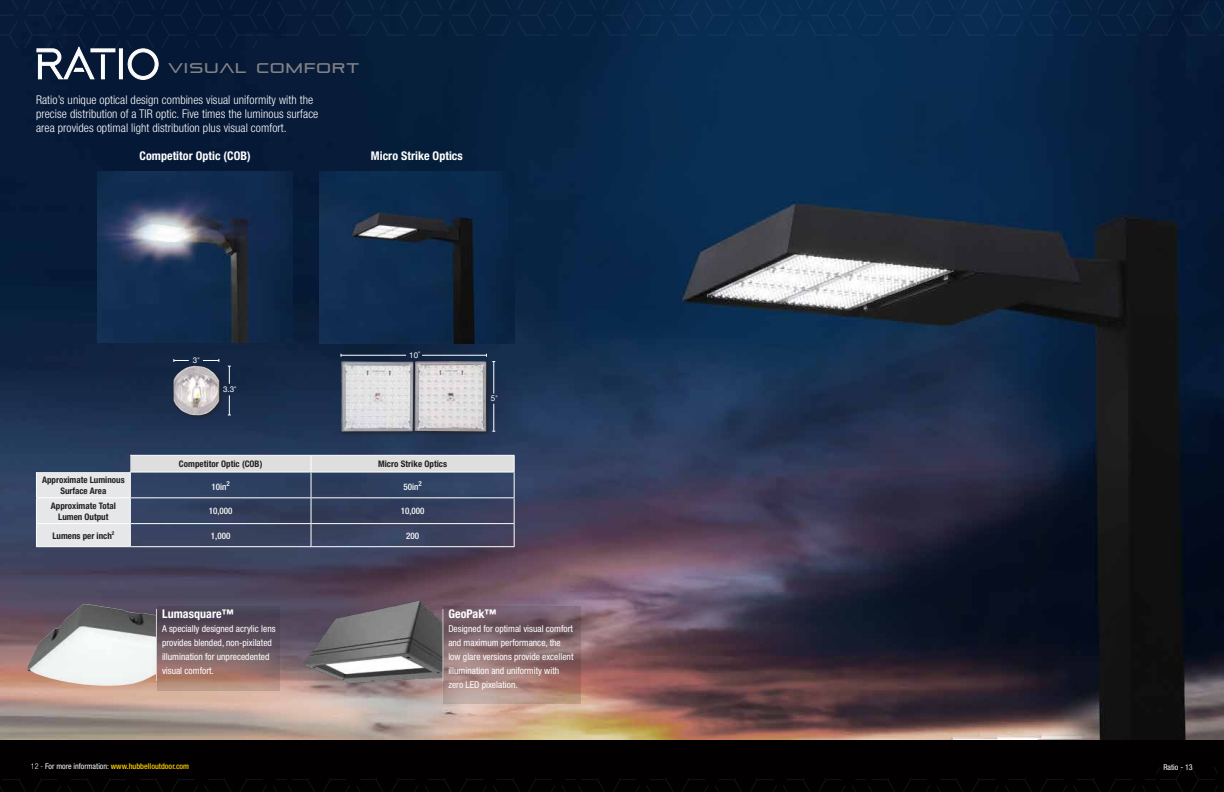
<style>
.page{position:relative;width:1224px;height:792px;background:#fff}
.page>*{position:absolute;margin:0;border:0;box-sizing:border-box;transform-origin:0 0}
.t1{font:14px "Pirulen";letter-spacing:.1em;color:#808285}
.t2{font:300 condensed 12px/14px "Helvetica Neue";letter-spacing:.005em;color:#fff}
.t3{font:700 condensed 12px "Helvetica Neue";letter-spacing:.005em;color:#fff}
.t4{font:condensed 9.5px/14px "Helvetica Neue";color:#fff}
.t5{font:700 condensed 9px/10.8px "Helvetica Neue";color:#231f20;text-align:center}
.t6{font:500 condensed 9px "Helvetica Neue";color:#fff}
.t7{font:500 condensed 8px "Helvetica Neue";color:#ffd100}
.t8{font:8px "Helvetica Neue";color:#fff}
.t9{font:condensed 8px "Helvetica Neue";color:#fff}
.s1{font-weight:300;color:#fff}
.s2{font-weight:400;color:#fff}
</style>
<div class="page">
<div style="left:0;top:739px;width:1224px;height:53px;background:#020000"></div>
<svg style="left:1191px;top:767px;width:27px;height:25px"></svg>
<svg style="left:1005px;top:779px;width:27px;height:13px"></svg>
<svg style="left:1074px;top:767px;width:109px;height:25px"></svg>
<svg style="left:903px;top:779px;width:96px;height:13px"></svg>
<svg style="left:1040px;top:779px;width:27px;height:13px"></svg>
<svg style="left:646px;top:779px;width:96px;height:13px"></svg>
<svg style="left:783px;top:779px;width:112px;height:13px"></svg>
<svg style="left:613px;top:779px;width:27px;height:13px"></svg>
<svg style="left:750px;top:779px;width:27px;height:13px"></svg>
<svg style="left:528px;top:779px;width:77px;height:13px"></svg>
<svg style="left:356px;top:779px;width:27px;height:13px"></svg>
<svg style="left:391px;top:779px;width:61px;height:13px"></svg>
<svg style="left:493px;top:779px;width:27px;height:13px"></svg>
<svg style="left:323px;top:779px;width:27px;height:13px"></svg>
<svg style="left:460px;top:779px;width:27px;height:13px"></svg>
<svg style="left:0;top:779px;width:26px;height:13px"></svg>
<svg style="left:136px;top:779px;width:27px;height:13px"></svg>
<svg style="left:205px;top:779px;width:110px;height:13px"></svg>
<svg style="left:34px;top:779px;width:96px;height:13px"></svg>
<svg style="left:171px;top:779px;width:27px;height:13px"></svg>
<img style="left:0;top:0;width:1224px;height:739px">
<svg style="left:0;top:0;width:18px;height:47px"></svg>
<svg style="left:195px;top:0;width:28px;height:47px"></svg>
<svg style="left:229px;top:0;width:77px;height:47px;background:#071a37"></svg>
<svg style="left:449px;top:0;width:28px;height:36px"></svg>
<svg style="left:312px;top:0;width:28px;height:36px"></svg>
<svg style="left:483px;top:0;width:28px;height:36px"></svg>
<svg style="left:346px;top:0;width:97px;height:36px;background:#07203b"></svg>
<svg style="left:517px;top:0;width:45px;height:36px;background:#082240"></svg>
<svg style="left:568px;top:0;width:28px;height:36px"></svg>
<svg style="left:739px;top:0;width:28px;height:36px"></svg>
<svg style="left:602px;top:0;width:28px;height:36px"></svg>
<svg style="left:636px;top:0;width:97px;height:36px;background:#092b50"></svg>
<svg style="left:773px;top:0;width:79px;height:36px;background:#092e53"></svg>
<svg style="left:858px;top:0;width:28px;height:36px"></svg>
<svg style="left:995px;top:0;width:28px;height:36px"></svg>
<svg style="left:892px;top:0;width:97px;height:36px;background:#0a2c51"></svg>
<svg style="left:1029px;top:0;width:146px;height:36px;background:#072141"></svg>
<svg style="left:1181px;top:0;width:28px;height:36px"></svg>
<svg style="left:1215px;top:0;width:9px;height:36px"></svg>
<svg style="left:24px;top:0;width:165px;height:80px;background:#1d2e49"></svg>
<svg style="left:36px;top:455px;width:479px;height:92px;background:#6f788d"></svg>
<hr style="left:130px;top:472px;width:181px;height:1px;background:#fff">
<hr style="left:311px;top:472px;width:204px;height:1px;background:#fff">
<img style="left:319px;top:171px;width:196px;height:172px">
<img style="left:97px;top:172px;width:196px;height:171px">
<img style="left:27px;top:604px;width:129px;height:82px">
<img style="left:292px;top:595px;width:151px;height:95px">
<hr style="left:156px;top:609px;width:1px;height:72px;background:#d1d3d4">
<hr style="left:442px;top:609px;width:2px;height:72px;background:#d1d3d4">
<svg style="left:157px;top:606px;width:122px;height:84px;background:#775f63"></svg>
<svg style="left:444px;top:606px;width:137px;height:98px;background:#907172"></svg>
<div style="left:340px;top:360px;width:150px;height:76px;background:#231f20;opacity:.75"></div>
<img style="left:341px;top:361px;width:146px;height:71px">
<hr style="left:341px;top:355px;width:65px;height:1px;background:#fff">
<hr style="left:493px;top:362px;width:1px;height:32px;background:#fff">
<hr style="left:422px;top:355px;width:64px;height:1px;background:#fff">
<svg style="left:486px;top:354px;width:9px;height:8px"></svg>
<svg style="left:492px;top:404px;width:3px;height:28px"></svg>
<div style="left:172px;top:364px;width:51px;height:56px;background:#231f20;opacity:.75"></div>
<img style="left:173px;top:366px;width:46px;height:49px">
<svg style="left:174px;top:359px;width:15px;height:3px"></svg>
<svg style="left:228px;top:366px;width:3px;height:18px"></svg>
<svg style="left:203px;top:359px;width:17px;height:3px"></svg>
<svg style="left:228px;top:395px;width:3px;height:21px"></svg>
<h1 class="t1" style="left:168px;top:59px;width:192px">VISUAL COMFORT</h1>
<p class="t2" style="left:36px;top:93px;width:284px">Ratio’s unique optical design combines visual uniformity with the precise distribution of a TIR optic. Five times the luminous surface area provides optimal light distribution plus visual comfort.</p>
<p class="t3" style="left:140px;top:148px;width:113px">Competitor Optic (COB)</p>
<p class="t3" style="left:371px;top:148px;width:94px">Micro Strike Optics</p>
<p class="t8" style="left:193px;top:354px;width:8px">3<sup>"</sup></p>
<p class="t8" style="left:223px;top:383px;width:15px">3.3<sup>"</sup></p>
<p class="t8" style="left:409px;top:349px;width:13px">10<sup>"</sup></p>
<p class="t5" style="left:179px;top:458px;width:85px">Competitor Optic (COB)</p>
<p class="t5" style="left:378px;top:458px;width:71px">Micro Strike Optics</p>
<p class="t5" style="left:42px;top:474px;width:84px">Approximate Luminous<br>Surface Area</p>
<p class="t6" style="left:212px;top:481px;width:20px">10in<sup>2</sup></p>
<p class="t6" style="left:403px;top:481px;width:20px">50in<sup>2</sup></p>
<p class="t5" style="left:51px;top:500px;width:66px">Approximate Total<br>Lumen Output</p>
<p class="t6" style="left:209px;top:506px;width:25px">10,000</p>
<p class="t6" style="left:401px;top:506px;width:25px">10,000</p>
<p class="t5" style="left:52px;top:530px;width:63px">Lumens per inch<sup>2</sup></p>
<p class="t6" style="left:211px;top:530px;width:21px">1,000</p>
<p class="t6" style="left:406px;top:530px;width:14px">200</p>
<p class="t8" style="left:491px;top:393px;width:8px">5<sup>"</sup></p>
<p class="t3" style="left:162px;top:607px;width:73px">Lumasquare™</p>
<p class="t4" style="left:162px;top:622px;width:115px">A specially designed acrylic lens provides blended, non-pixilated illumination for unprecedented visual comfort.</p>
<p class="t3" style="left:448px;top:606px;width:49px">GeoPak™</p>
<p class="t4" style="left:448px;top:622px;width:127px">Designed for optimal visual comfort and maximum performance, the low glare versions provide excellent illumination and uniformity with zero LED pixelation.</p>
<p class="t7" style="left:31px;top:761px;width:160px"><span class="s1">12 -</span> <span class="s2">For more information:</span> www.hubbelloutdoor.com</p>
<p class="t9" style="left:1163px;top:762px;width:31px">Ratio - 13</p>
</div>
